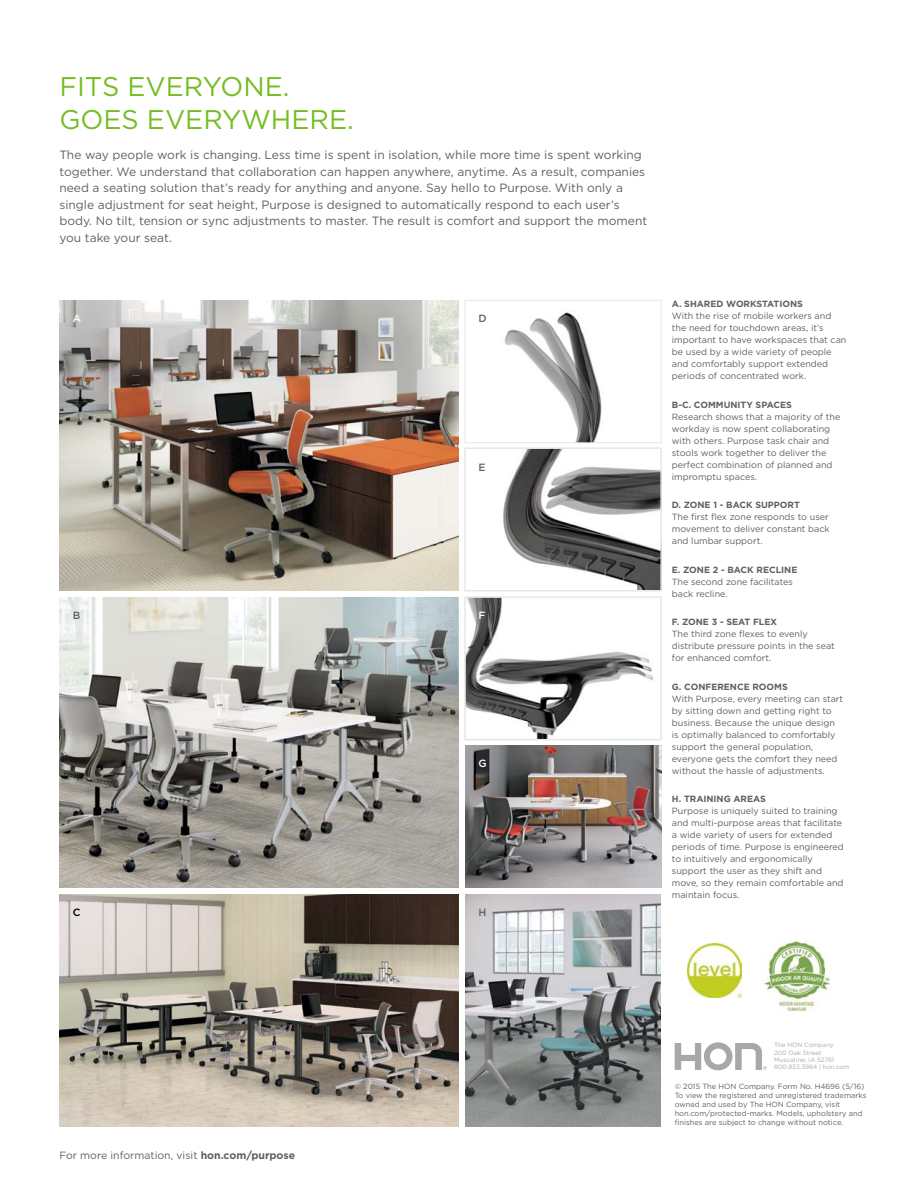
<style>
.page{position:relative;width:918px;height:1188px;background:#fff}
.page>*{position:absolute;margin:0;border:0;box-sizing:border-box;transform-origin:0 0}
.t1{font:27px "Gotham";color:#75bd23}
.t2{font:12px/16.5px "Gotham";color:#5f6062}
.t3{font:10.5px "Gotham";color:#5f6062}
.t4{font:500 10.5px "Gotham";color:#5f6062}
.t5{font:500 10.5px "Gotham";color:#fff}
.t6{font:500 10.5px "Gotham";color:#000}
.t7{font:9px/12px "Gotham";color:#5f6062}
.t8{font:700 9px "Gotham";color:#5f6062}
.t9{font:7.5px/9px "Gotham";color:#5f6062}
.t10{font:6.15px "Gotham";color:#a7a9ac}
.s1{font-weight:700}
</style>
<div class="page">
<img style="left:59px;top:597px;width:400px;height:291px">
<img style="left:59px;top:894px;width:399px;height:232px">
<img style="left:59px;top:300px;width:400px;height:291px">
<img style="left:465px;top:895px;width:196px;height:231px">
<img style="left:504px;top:312px;width:98px;height:129px">
<div style="left:465px;top:300px;width:197px;height:143px;border:1px solid #e6e7e8"></div>
<img style="left:503px;top:450px;width:156px;height:139px">
<div style="left:464px;top:447px;width:198px;height:145px;border:2px solid #e6e7e8"></div>
<img style="left:467px;top:599px;width:187px;height:138px">
<div style="left:464px;top:596px;width:198px;height:144px;border:2px solid #e6e7e8"></div>
<img style="left:465px;top:745px;width:196px;height:143px">
<img style="left:688px;top:943px;width:54px;height:54px">
<svg style="left:675px;top:1042px;width:92px;height:28px"></svg>
<img style="left:764px;top:942px;width:67px;height:69px">
<p class="t1" style="left:59px;top:69px;width:232px">FITS EVERYONE.</p>
<p class="t1" style="left:59px;top:102px;width:296px">GOES EVERYWHERE.</p>
<p class="t2" style="left:59px;top:147px;width:589px">The way people work is changing. Less time is spent in isolation, while more time is spent working together. We understand that collaboration can happen anywhere, anytime. As a result, companies need a seating solution that’s ready for anything and anyone. Say hello to Purpose. With only a single adjustment for seat height, Purpose is designed to automatically respond to each user’s body. No tilt, tension or sync adjustments to master. The result is comfort and support the moment you take your seat.</p>
<p class="t5" style="left:73px;top:312px;width:10px">A</p>
<p class="t4" style="left:479px;top:312px;width:10px">D</p>
<p class="t4" style="left:479px;top:461px;width:9px">E</p>
<p class="t4" style="left:73px;top:609px;width:9px">B</p>
<p class="t5" style="left:479px;top:609px;width:8px">F</p>
<p class="t5" style="left:479px;top:756px;width:10px">G</p>
<p class="t6" style="left:73px;top:906px;width:9px">C</p>
<p class="t4" style="left:479px;top:906px;width:9px">H</p>
<p class="t8" style="left:672px;top:298px;width:133px">A. SHARED WORKSTATIONS</p>
<p class="t7" style="left:672px;top:310px;width:176px">With the rise of mobile workers and the need for touchdown areas, it’s important to have workspaces that can be used by a wide variety of people and comfortably support extended periods of concentrated work.</p>
<p class="t7" style="left:672px;top:399px;width:170px"><span class="s1">B-C. COMMUNITY SPACES<br></span>Research shows that a majority of the workday is now spent collaborating with others. Purpose task chair and stools work together to deliver the perfect combination of planned and impromptu spaces.</p>
<p class="t8" style="left:672px;top:499px;width:130px">D. ZONE 1 - BACK SUPPORT</p>
<p class="t7" style="left:672px;top:511px;width:159px;text-align:justify">The first flex zone responds to user movement to deliver constant back and lumbar support.</p>
<p class="t8" style="left:672px;top:564px;width:127px">E. ZONE 2 - BACK RECLINE</p>
<p class="t7" style="left:672px;top:576px;width:123px">The second zone facilitates back recline.</p>
<p class="t7" style="left:672px;top:616px;width:165px"><span class="s1">F. ZONE 3 - SEAT FLEX<br></span>The third zone flexes to evenly distribute pressure points in the seat for enhanced comfort.</p>
<p class="t7" style="left:672px;top:681px;width:173px"><span class="s1">G. CONFERENCE ROOMS<br></span>With Purpose, every meeting can start by sitting down and getting right to business. Because the unique design is optimally balanced to comfortably support the general population, everyone gets the comfort they need without the hassle of adjustments.</p>
<p class="t7" style="left:672px;top:793px;width:174px"><span class="s1">H. TRAINING AREAS<br></span>Purpose is uniquely suited to training and multi-purpose areas that facilitate a wide variety of users for extended periods of time. Purpose is engineered to intuitively and ergonomically support the user as they shift and move, so they remain comfortable and maintain focus.</p>
<p class="t3" style="left:59px;top:1148px;width:237px">For more information, visit <span class="s1">hon.com/purpose</span></p>
<p class="t10" style="left:774px;top:1041px;width:61px">The HON Company</p>
<p class="t10" style="left:774px;top:1048px;width:49px">200 Oak Street</p>
<p class="t10" style="left:774px;top:1056px;width:62px">Muscatine, IA 52761</p>
<p class="t10" style="left:774px;top:1063px;width:77px">800.833.3964 | hon.com</p>
<p class="t9" style="left:675px;top:1082px;width:191px">© 2015 The HON Company. Form No. H4696 (5/16)</p>
<p class="t9" style="left:675px;top:1091px;width:193px">To view the registered and unregistered trademarks owned and used by The HON Company, visit hon.com/protected-marks. Models, upholstery and finishes are subject to change without notice.</p>
</div>
